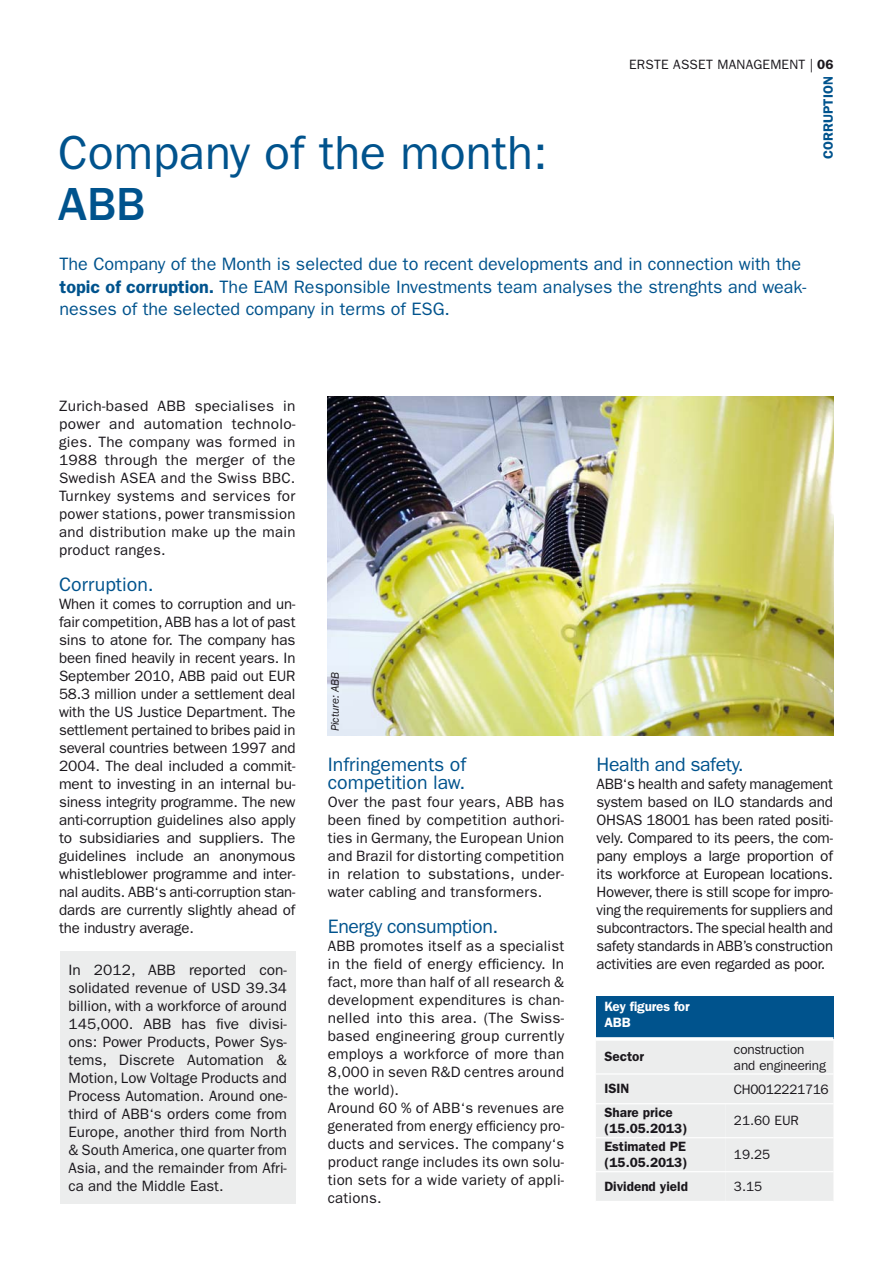
<style>
.page{position:relative;width:893px;height:1263px;background:#fff}
.page>*{position:absolute;margin:0;border:0;box-sizing:border-box;transform-origin:0 0}
.t1{font:48px "ITC Franklin Gothic Std";color:#00538d}
.t2{font:500 48px "ITC Franklin Gothic Std";color:#00538d}
.t3{font:19.5px/18px "ITC Franklin Gothic Std";color:#00538d}
.t4{font:19.5px "ITC Franklin Gothic Std";letter-spacing:-.02em;color:#00538d}
.t5{font:18px/22.5px "ITC Franklin Gothic Std";color:#00538d}
.t6{font:15px/18px "ITC Franklin Gothic Std";letter-spacing:.015em;color:#1a171c;text-align:justify}
.t7{font:600 13.5px/16.2px "ITC Franklin Gothic Std";color:#1a171c}
.t8{font:13.5px "ITC Franklin Gothic Std";letter-spacing:.02em;color:#1a171c}
.t9{font:13.5px/16.2px "Franklin Gothic IT Cby BT";color:#1a171c}
.t10{font:600 13.5px/16.2px "ITC Franklin Gothic Std";letter-spacing:-.01em;color:#fff}
.t11{font:13.5px "Franklin Gothic IT Cby BT";letter-spacing:-.02em;color:#1a171c}
.t12{font:600 13.5px "ITC Franklin Gothic Std";letter-spacing:.01em;color:#00538d}
.t13{font:italic 11.25px "Franklin Gothic";color:#1a171c}
.s1{font-weight:600}
</style>
<div class="page">
<img style="left:327px;top:396px;width:506px;height:339px">
<div style="left:60px;top:951px;width:235px;height:252px;background:#eceded"></div>
<div style="left:596px;top:996px;width:237px;height:43px;background:#00538d"></div>
<div style="left:596px;top:1041px;width:237px;height:160px;background:#eceded"></div>
<svg style="left:596px;top:1037px;width:237px;height:2px"></svg>
<hr style="left:596px;top:1073px;width:237px;height:1px;background:#fff">
<hr style="left:596px;top:1103px;width:237px;height:1px;background:#fff">
<hr style="left:596px;top:1137px;width:237px;height:1px;background:#fff">
<hr style="left:596px;top:1171px;width:237px;height:1px;background:#fff">
<p class="t8" style="left:629px;top:59px;width:206px">ERSTE ASSET MANAGEMENT | <span class="s1">06</span></p>
<h1 class="t1" style="left:58px;top:135px;width:491px">Company of the month:</h1>
<h1 class="t2" style="left:58px;top:186px;width:89px">ABB</h1>
<p class="t5" style="left:60px;top:255px;width:748px">The Company of the Month is selected due to recent developments and in connection with the <span class="s1">topic of corruption.</span> The EAM Responsible Investments team analyses the strenghts and weak&shy;nesses of the selected company in terms of ESG.</p>
<p class="t12" style="left:823px;top:159px;width:85px;rotate:-90deg">CORRUPTION</p>
<p class="t6" style="left:59px;top:399px;width:238px">Zurich-based ABB specialises in power and automation technolo&shy;gies. The company was formed in 1988 through the merger of the Swedish ASEA and the Swiss BBC.<br>Turnkey systems and services for power stations, power transmission and distribution make up the main product ranges.</p>
<h2 class="t3" style="left:59px;top:578px;width:96px">Corruption.</h2>
<p class="t6" style="left:59px;top:597px;width:238px">When it comes to corruption and un&shy;fair competition, ABB has a lot of past sins to atone for. The company has been fined heavily in recent years. In September 2010, ABB paid out EUR 58.3 million under a settlement deal with the US Justice Department. The settlement pertained to bribes paid in several countries between 1997 and 2004. The deal included a commit&shy;ment to investing in an internal bu&shy;siness integrity programme. The new anti-corruption guidelines also apply to subsidiaries and suppliers. The guidelines include an anonymous whistleblower programme and inter&shy;nal audits. ABB‘s anti-corruption stan&shy;dards are currently slightly ahead of the industry average.</p>
<p class="t6" style="left:69px;top:962px;width:220px">In 2012, ABB reported con&shy;solidated revenue of USD 39.34 billion, with a workforce of around 145,000. ABB has five divisi&shy;ons: Power Products, Power Sys&shy;tems, Discrete Automation &amp; Motion, Low Voltage Products and Process Automation. Around one&shy;third of ABB‘s orders come from Europe, another third from North &amp; South America, one quarter from Asia, and the remainder from Afri&shy;ca and the Middle East.</p>
<p class="t13" style="left:328px;top:731px;width:61px;rotate:-90deg">Picture: ABB</p>
<h2 class="t3" style="left:328px;top:758px;width:140px">Infringements of competition law.</h2>
<p class="t6" style="left:328px;top:795px;width:238px">Over the past four years, ABB has been fined by competition authori&shy;ties in Germany, the European Union and Brazil for distorting competition in relation to substations, under&shy;water cabling and transformers.</p>
<h2 class="t4" style="left:328px;top:919px;width:172px">Energy consumption.</h2>
<p class="t6" style="left:328px;top:939px;width:238px;text-align:left">ABB promotes itself as a specialist in the field of energy efficiency. In fact, more than half of all research &amp; development expenditures is chan&shy;nelled into this area. (The Swiss&shy;based engineering group currently employs a workforce of more than<br>8,000 in seven R&amp;D centres around the world).<br>Around 60 % of ABB‘s revenues are generated from energy efficiency pro&shy;ducts and services. The company‘s product range includes its own solu&shy;tion sets for a wide variety of appli&shy;cations.</p>
<h2 class="t4" style="left:597px;top:757px;width:149px">Health and safety.</h2>
<p class="t6" style="left:597px;top:777px;width:238px">ABB‘s health and safety management system based on ILO standards and OHSAS 18001 has been rated positi&shy;vely. Compared to its peers, the com&shy;pany employs a large proportion of its workforce at European locations.<br>However, there is still scope for impro&shy;ving the requirements for suppliers and subcontractors. The special health and safety standards in ABB’s construction activities are even regarded as poor.</p>
<p class="t10" style="left:604px;top:1000px;width:87px">Key figures for<br>ABB</p>
<p class="t7" style="left:604px;top:1050px;width:41px">Sector</p>
<p class="t9" style="left:734px;top:1042px;width:93px">construction and engineering</p>
<p class="t7" style="left:604px;top:1082px;width:27px">ISIN</p>
<p class="t11" style="left:734px;top:1084px;width:96px">CH0012221716</p>
<p class="t7" style="left:604px;top:1106px;width:85px">Share price (15.05.2013)</p>
<p class="t8" style="left:734px;top:1116px;width:67px">21.60 EUR</p>
<p class="t7" style="left:604px;top:1140px;width:85px">Estimated PE (15.05.2013)</p>
<p class="t8" style="left:734px;top:1150px;width:38px">19.25</p>
<p class="t7" style="left:604px;top:1180px;width:85px">Dividend yield</p>
<p class="t8" style="left:734px;top:1181px;width:30px">3.15</p>
</div>
